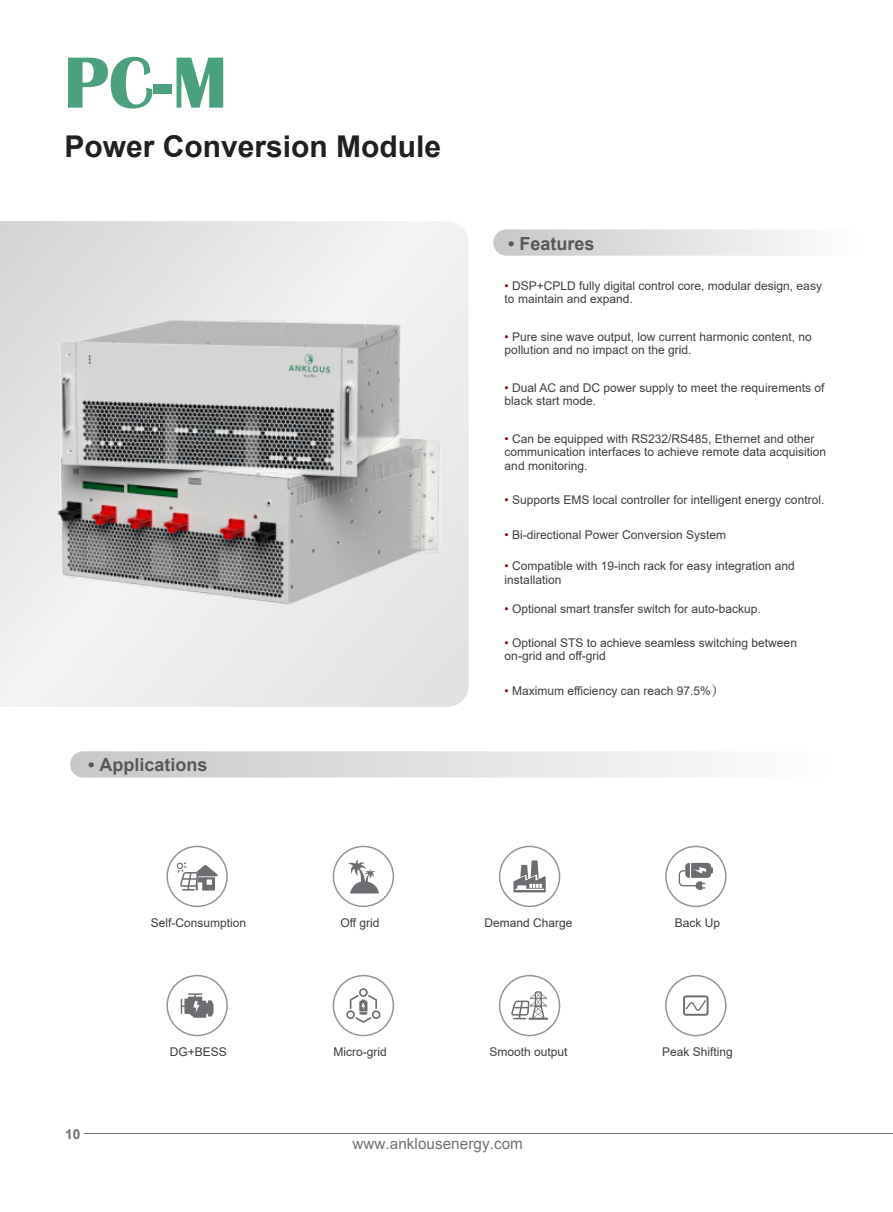
<style>
.page{position:relative;width:893px;height:1212px;background:#fff}
.page>*{position:absolute;margin:0;border:0;box-sizing:border-box;transform-origin:0 0}
.t1{font:700 75px "Britannic";color:#4ba17e}
.t2{font:700 30px "Arial";color:#231f20}
.t3{font:700 18px "Arial";color:#57585a}
.t4{font:15.15px "Arial";letter-spacing:.005em;color:#727276}
.t5{font:700 13.65px "Arial";color:#727276}
.t6{font:12px/13.4px "Arial";color:#3e3e3f}
.s1{color:#8b0202}
.s2{font-family:"Adobe Song Std";font-weight:300;font-size:15px;color:#3f3f40}
</style>
<div class="page">
<svg style="left:177px;top:862px;width:41px;height:28px"></svg>
<div style="left:166px;top:846px;width:62px;height:61px;border:2px solid #939598;border-radius:50%"></div>
<svg style="left:513px;top:860px;width:33px;height:32px"></svg>
<div style="left:499px;top:846px;width:61px;height:61px;border:2px solid #939598;border-radius:50%"></div>
<svg style="left:181px;top:993px;width:33px;height:25px"></svg>
<div style="left:166px;top:975px;width:62px;height:61px;border:2px solid #939598;border-radius:50%"></div>
<svg style="left:511px;top:991px;width:37px;height:29px"></svg>
<div style="left:499px;top:975px;width:61px;height:61px;border:2px solid #939598;border-radius:50%"></div>
<svg style="left:679px;top:863px;width:34px;height:27px"></svg>
<div style="left:665px;top:846px;width:61px;height:61px;border:2px solid #939598;border-radius:50%"></div>
<svg style="left:683px;top:995px;width:26px;height:21px"></svg>
<div style="left:665px;top:975px;width:61px;height:61px;border:2px solid #939598;border-radius:50%"></div>
<svg style="left:348px;top:859px;width:31px;height:34px"></svg>
<div style="left:333px;top:846px;width:61px;height:61px;border:2px solid #939598;border-radius:50%"></div>
<svg style="left:346px;top:988px;width:35px;height:35px"></svg>
<div style="left:333px;top:975px;width:61px;height:61px;border:2px solid #939598;border-radius:50%"></div>
<svg style="left:0;top:680px;width:469px;height:27px"></svg>
<svg style="left:680px;top:229px;width:116px;height:27px"></svg>
<svg style="left:70px;top:751px;width:629px;height:26px;background:#dededf"></svg>
<hr style="left:84px;top:1133px;width:809px;height:1px;background:#727276">
<img style="left:0;top:221px;width:680px;height:459px">
<h1 class="t1" style="left:64px;top:45px;width:165px">PC-M</h1>
<h2 class="t2" style="left:64px;top:130px;width:378px">Power Conversion Module</h2>
<h3 class="t3" style="left:88px;top:754px;width:121px">• Applications</h3>
<h3 class="t3" style="left:508px;top:233px;width:88px">• Features</h3>
<p class="t6" style="left:505px;top:279px;width:319px"><span class="s1">•</span> DSP+CPLD fully digital control core, modular design, easy to maintain and expand.</p>
<p class="t6" style="left:505px;top:330px;width:309px"><span class="s1">•</span> Pure sine wave output, low current harmonic content, no pollution and no impact on the grid.</p>
<p class="t6" style="left:505px;top:381px;width:321px"><span class="s1">•</span> Dual AC and DC power supply to meet the requirements of black start mode.</p>
<p class="t6" style="left:505px;top:432px;width:323px"><span class="s1">•</span> Can be equipped with RS232/RS485, Ethernet and other communication interfaces to achieve remote data acquisition</p>
<p class="t6" style="left:505px;top:459px;width:84px">and monitoring.</p>
<p class="t6" style="left:505px;top:493px;width:321px"><span class="s1">•</span> Supports EMS local controller for intelligent energy control.</p>
<p class="t6" style="left:505px;top:528px;width:223px"><span class="s1">•</span> Bi-directional Power Conversion System</p>
<p class="t6" style="left:505px;top:559px;width:292px"><span class="s1">•</span> Compatible with 19-inch rack for easy integration and installation</p>
<p class="t6" style="left:505px;top:602px;width:258px"><span class="s1">•</span> Optional smart transfer switch for auto-backup.</p>
<p class="t6" style="left:505px;top:649px;width:103px">on-grid and off-grid</p>
<p class="t6" style="left:505px;top:684px;width:223px"><span class="s1">•</span> Maximum efficiency can reach 97.5%<span class="s2">）</span></p>
<p class="t6" style="left:505px;top:636px;width:294px"><span class="s1">•</span> Optional STS to achieve seamless switching between</p>
<p class="t6" style="left:151px;top:916px;width:97px">Self-Consumption</p>
<p class="t6" style="left:340px;top:916px;width:41px">Off grid</p>
<p class="t6" style="left:484px;top:916px;width:90px">Demand Charge</p>
<p class="t6" style="left:675px;top:916px;width:47px">Back Up</p>
<p class="t5" style="left:65px;top:1126px;width:17px">10</p>
<p class="t6" style="left:170px;top:1045px;width:59px">DG+BESS</p>
<p class="t6" style="left:333px;top:1045px;width:55px">Micro-grid</p>
<p class="t6" style="left:489px;top:1045px;width:80px">Smooth output</p>
<p class="t6" style="left:662px;top:1045px;width:72px">Peak Shifting</p>
<p class="t4" style="left:352px;top:1135px;width:172px">www.anklousenergy.com</p>
</div>
